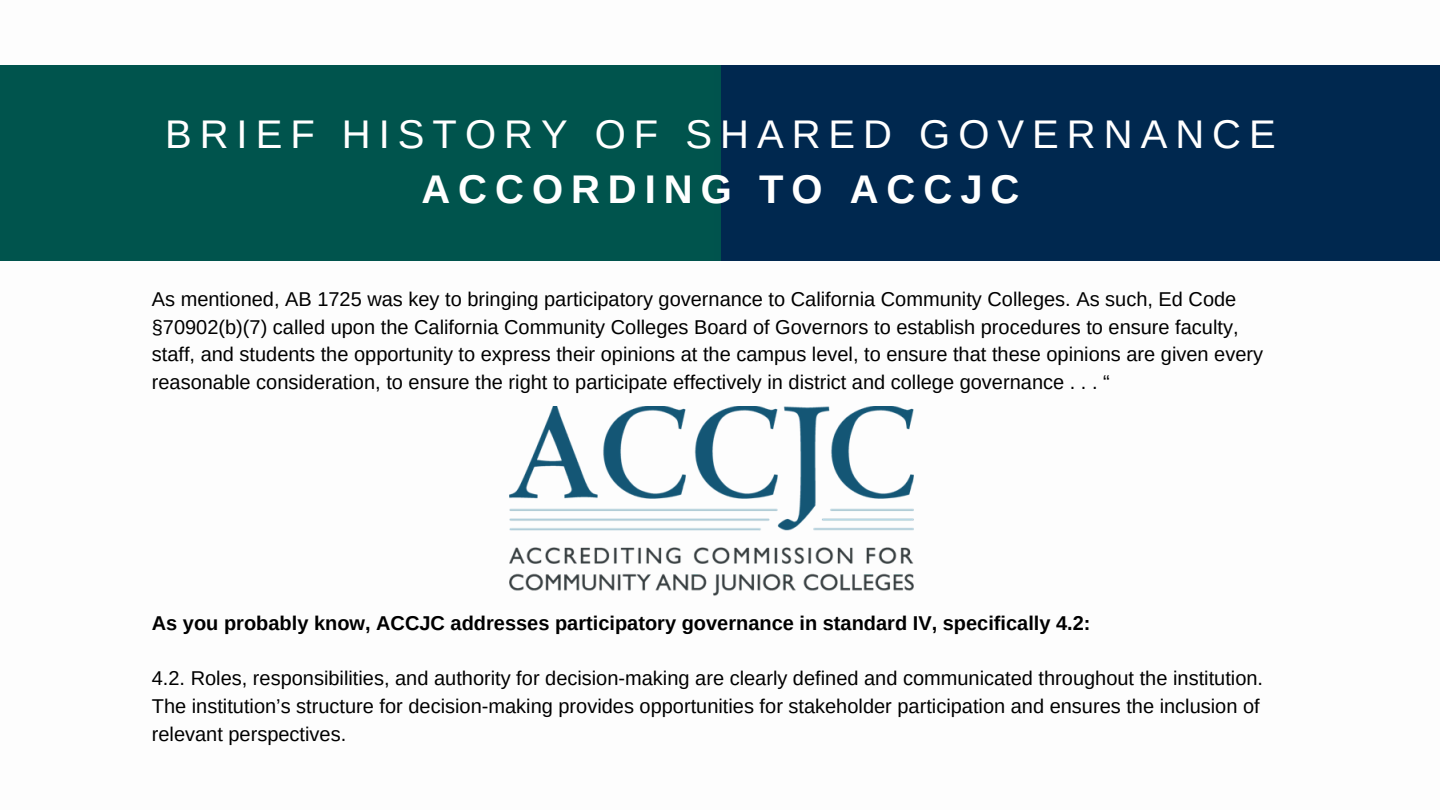
<style>
.page{position:relative;width:1440px;height:810px;background:#fff}
.page>*{position:absolute;margin:0;border:0;box-sizing:border-box;transform-origin:0 0}
.t1{font:40px/55.5px "Arimo";letter-spacing:.2em;color:#fff;text-align:center}
.t2{font:20px/27.8px "Arimo";color:#000}
.t3{font:700 20px "Arimo";color:#000}
.s1{font-weight:700}
</style>
<div class="page">
<img style="left:509px;top:406px;width:404px;height:190px">
<img style="left:0;top:66px;width:1440px;height:195px">
<h2 class="t1" style="left:165px;top:106px;width:1112px">BRIEF HISTORY OF SHARED GOVERNANCE<br><span class="s1">ACCORDING TO ACCJC</span></h2>
<p class="t2" style="left:152px;top:285px;width:1113px">As mentioned, AB 1725 was key to bringing participatory governance to California Community Colleges. As such, Ed Code §70902(b)(7) called upon the California Community Colleges Board of Governors to establish procedures to ensure faculty, staff, and students the opportunity to express their opinions at the campus level, to ensure that these opinions are given every reasonable consideration, to ensure the right to participate effectively in district and college governance . . . “</p>
<p class="t3" style="left:152px;top:612px;width:940px">As you probably know, ACCJC addresses participatory governance in standard IV, specifically 4.2:</p>
<p class="t2" style="left:152px;top:665px;width:1113px">4.2. Roles, responsibilities, and authority for decision-making are clearly defined and communicated throughout the institution.<br>The institution’s structure for decision-making provides opportunities for stakeholder participation and ensures the inclusion of relevant perspectives.</p>
</div>
